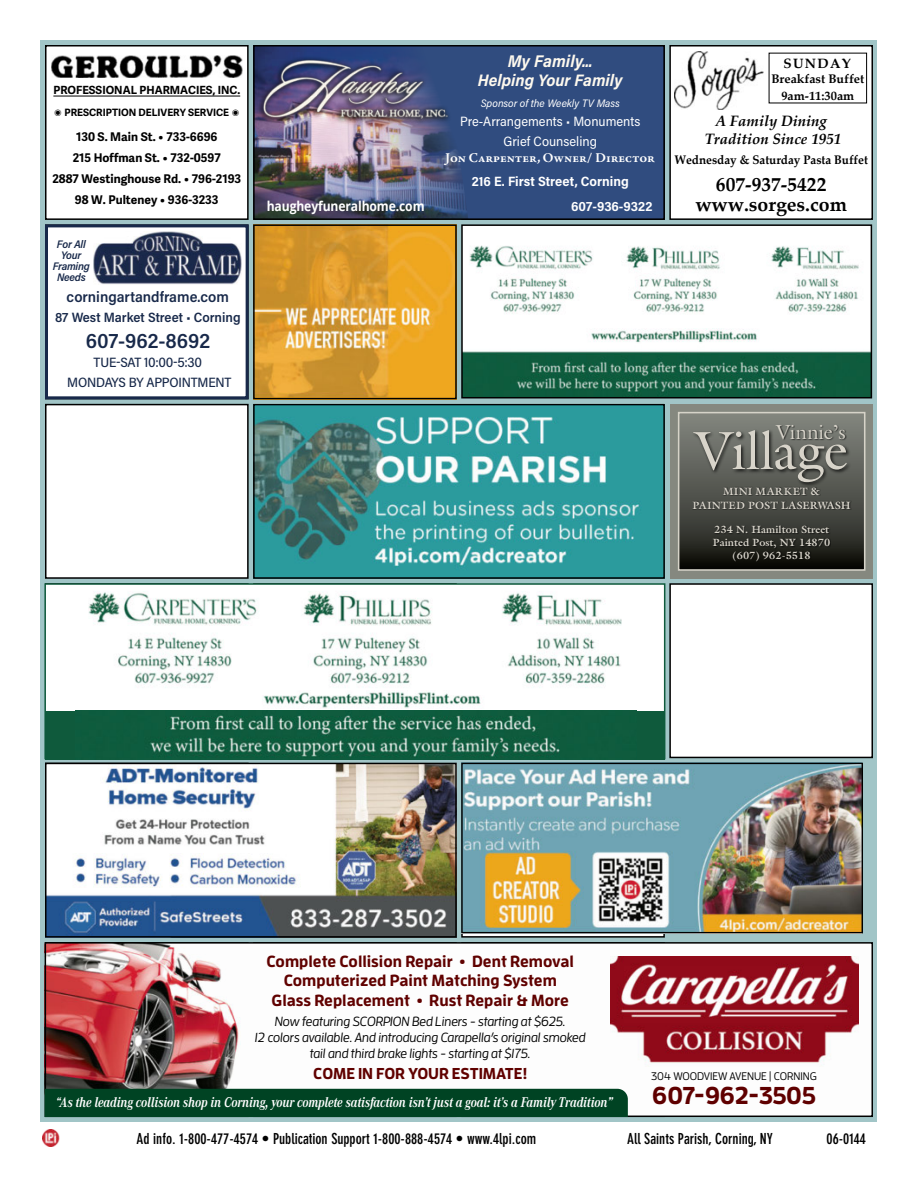
<style>
.page{position:relative;width:918px;height:1188px;background:#fff}
.page>*{position:absolute;margin:0;border:0;box-sizing:border-box;transform-origin:0 0}
.t1{font:54.3px "Galliard";letter-spacing:-.015em;color:#d8d4ca}
.t2{font:700 24.45px "Rrrcym Enzo OT";letter-spacing:-.01em;color:#600100}
.t3{font:600 21px "Acumin Pro Semi Cond";color:#18294a}
.t4{font:20.4px "Galliard";letter-spacing:.01em;color:#d8d4ca}
.t5{font:700 19.5px/20.4px "Palatino Linotype";color:#000;text-align:center}
.t6{font:italic 700 16.95px "Acumin Pro Semi Cond";color:#fef9ee}
.t7{font:italic 700 16.65px "Acumin Pro Semi Cond";color:#fef9ee}
.t8{font:700 16.2px/19.4px "Lrlryx Enzo OT";color:#600100;text-align:center}
.t9{font:700 15.75px "Lrlryx Enzo OT";letter-spacing:-.005em;color:#600100}
.t10{font:700 condensed 15px "DIN Neuzeit Grotesk Std";color:#000}
.t11{font:italic 700 15px/18px "Palatino Linotype";color:#000;text-align:center}
.t12{font:600 15px "Acumin Pro Semi Cond";color:#18294a}
.t13{font:italic 700 14.7px "Corporate A Pro";letter-spacing:-.01em;color:#fff;scale:.83 1}
.t14{font:13.5px/19.4px "Acumin Pro Semi Cond";color:#fff;text-align:center}
.t15{font:500 13.5px/19.5px "Acumin Pro Semi Cond";letter-spacing:-.015em;color:#18294a;text-align:center}
.t16{font:700 13.5px "Acumin Pro Semi Cond";color:#fff}
.t17{font:700 13.5px "Adobe Jenson Pro";color:#fff}
.t18{font:600 13.5px "Acumin Pro Semi Cond";color:#18294a}
.t19{font:700 13.5px "Open Sans";letter-spacing:-.01em;color:#fff;scale:.9 1}
.t20{font:700 13.5px "Palatino Linotype";letter-spacing:.1em;color:#000}
.t21{font:italic 500 13.2px/15.8px "Enzo OT";letter-spacing:-.02em;color:#000;text-align:center}
.t22{font:700 12.45px "Palatino Linotype";color:#000;scale:.94 1}
.t23{font:700 12.45px/16.5px "Palatino Linotype";color:#000;text-align:center}
.t24{font:700 12px/21px "Adelle Sans";color:#000;text-align:center}
.t25{font:700 11.25px "Adelle Sans";color:#000}
.t26{font:500 10.95px "Enzo OT";letter-spacing:-.005em;color:#000}
.t27{font:italic 600 10.95px/10.9px "Acumin Pro Semi Cond";letter-spacing:-.025em;color:#18294a;text-align:center}
.t28{font:italic 10.8px "Acumin Pro Semi Cond";color:#fff}
.t29{font:700 10.65px/14px "Galliard";color:#d8d4ca;text-align:center}
.t30{font:700 10.5px/12.6px "Galliard";color:#d8d4ca;text-align:center}
.t31{font:700 10.2px "Adelle Sans";color:#000}
</style>
<div class="page">
<div style="left:40px;top:40px;width:838px;height:1082px;background:#a1c5c7"></div>
<div style="left:46px;top:405px;width:202px;height:173px;background:#fff"></div>
<div style="left:45px;top:404px;width:204px;height:175px;border:2px solid #000"></div>
<img style="left:256px;top:227px;width:198px;height:169px">
<div style="left:253px;top:224px;width:204px;height:175px;border:2px solid #000"></div>
<img style="left:48px;top:766px;width:406px;height:169px">
<div style="left:45px;top:763px;width:412px;height:175px;border:2px solid #000"></div>
<img style="left:463px;top:765px;width:398px;height:166px">
<div style="left:461px;top:763px;width:402px;height:170px;border:1px solid #000"></div>
<div style="left:670px;top:584px;width:202px;height:173px;background:#fff"></div>
<div style="left:669px;top:583px;width:204px;height:175px;border:2px solid #000"></div>
<img style="left:42px;top:1129px;width:17px;height:17px">
<div style="left:45px;top:224px;width:204px;height:175px;background:#fff;border:3px solid #18294a"></div>
<img style="left:93px;top:232px;width:149px;height:53px">
<div style="left:670px;top:46px;width:202px;height:173px;background:#fff"></div>
<div style="left:669px;top:45px;width:204px;height:175px;border:2px solid #000"></div>
<img style="left:674px;top:51px;width:89px;height:58px">
<div style="left:46px;top:46px;width:202px;height:173px;background:#fff"></div>
<hr style="left:53px;top:96px;width:187px;height:1px;background:#000">
<div style="left:45px;top:45px;width:204px;height:175px;border:2px solid #000"></div>
<img style="left:51px;top:55px;width:192px;height:23px">
<img style="left:464px;top:227px;width:405px;height:168px">
<div style="left:461px;top:224px;width:411px;height:174px;border:2px solid #000"></div>
<div style="left:670px;top:404px;width:203px;height:175px;background:#85887f"></div>
<svg style="left:681px;top:427px;width:181px;height:141px;background:#3d3e39"></svg>
<div style="left:678px;top:412px;width:187px;height:159px;border:2px solid #d6d3c8"></div>
<div style="left:776px;top:425px;width:71px;height:16px;background:#000;opacity:.75"></div>
<div style="left:692px;top:429px;width:160px;height:58px;background:#000;opacity:.75"></div>
<div style="left:723px;top:487px;width:98px;height:9px;background:#000;opacity:.75"></div>
<div style="left:692px;top:501px;width:160px;height:9px;background:#000;opacity:.75"></div>
<div style="left:713px;top:526px;width:118px;height:36px;background:#000;opacity:.75"></div>
<div style="left:254px;top:46px;width:410px;height:173px;background:#304c7f"></div>
<img style="left:256px;top:48px;width:212px;height:169px">
<div style="left:253px;top:45px;width:412px;height:175px;border:2px solid #000"></div>
<img style="left:258px;top:52px;width:198px;height:73px">
<img style="left:256px;top:407px;width:406px;height:169px">
<div style="left:253px;top:404px;width:412px;height:175px;border:2px solid #000"></div>
<div style="left:45px;top:943px;width:827px;height:173px;background:#fdfdfd"></div>
<img style="left:47px;top:944px;width:194px;height:145px">
<div style="left:45px;top:1089px;width:583px;height:28px;background:#004323"></div>
<img style="left:610px;top:956px;width:248px;height:107px">
<div style="left:44px;top:583px;width:621px;height:176px;background:#fff;border:2px solid #0e5a3c"></div>
<div style="left:45px;top:711px;width:620px;height:48px;background:#0f5a3c"></div>
<img style="left:150px;top:715px;width:410px;height:42px">
<img style="left:88px;top:591px;width:534px;height:97px">
<img style="left:262px;top:691px;width:219px;height:17px">
<p class="t25" style="left:53px;top:83px;width:188px">PROFESSIONAL PHARMACIES, INC.</p>
<p class="t31" style="left:54px;top:106px;width:187px">◉ PRESCRIPTION DELIVERY SERVICE ◉</p>
<p class="t24" style="left:52px;top:127px;width:190px">130 S. Main St. • 733-6696<br>215 Hoffman St. • 732-0597<br>2887 Westinghouse Rd. • 796-2193<br>98 W. Pulteney • 936-3233</p>
<p class="t27" style="left:53px;top:238px;width:39px">For All<br>Your<br>Framing<br>Needs</p>
<p class="t12" style="left:67px;top:287px;width:164px">corningartandframe.com</p>
<p class="t18" style="left:55px;top:308px;width:187px">87 West Market Street • Corning</p>
<h3 class="t3" style="left:86px;top:326px;width:126px">607-962-8692</h3>
<p class="t15" style="left:67px;top:352px;width:166px">TUE-SAT 10:00-5:30<br>MONDAYS BY APPOINTMENT</p>
<p class="t6" style="left:508px;top:49px;width:86px">My Family...</p>
<p class="t7" style="left:478px;top:68px;width:146px">Helping Your Family</p>
<p class="t28" style="left:481px;top:96px;width:141px">Sponsor of the Weekly TV Mass</p>
<p class="t14" style="left:460px;top:111px;width:182px">Pre-Arrangements • Monuments<br>Grief Counseling</p>
<p class="t17" style="left:446px;top:150px;width:211px">Jon Carpenter, Owner/ Director</p>
<p class="t16" style="left:472px;top:172px;width:159px">216 E. First Street, Corning</p>
<p class="t19" style="left:267px;top:196px;width:177px">haugheyfuneralhome.com</p>
<p class="t16" style="left:571px;top:197px;width:83px">607-936-9322</p>
<p class="t20" style="left:784px;top:53px;width:69px">SUNDAY</p>
<p class="t23" style="left:771px;top:71px;width:94px">Breakfast Buffet<br>9am-11:30am</p>
<p class="t11" style="left:705px;top:111px;width:138px">A Family Dining<br>Tradition Since 1951</p>
<p class="t22" style="left:674px;top:151px;width:207px">Wednesday &amp; Saturday Pasta Buffet</p>
<h3 class="t5" style="left:695px;top:173px;width:153px">607-937-5422 www.sorges.com</h3>
<h3 class="t4" style="left:776px;top:419px;width:71px">Vinnie’s</h3>
<h1 class="t1" style="left:695px;top:416px;width:155px">Village</h1>
<p class="t29" style="left:692px;top:484px;width:160px">MINI MARKET &amp;<br>PAINTED POST LASERWASH</p>
<p class="t30" style="left:713px;top:523px;width:119px">234 N. Hamilton Street<br>Painted Post, NY 14870 (607) 962-5518</p>
<p class="t8" style="left:267px;top:951px;width:309px">Complete Collision Repair • Dent Removal<br>Computerized Paint Matching System<br>Glass Replacement • Rust Repair &amp; More</p>
<p class="t21" style="left:255px;top:1014px;width:332px">Now featuring SCORPION Bed Liners - starting at $625.<br>12 colors available. And introducing Carapella’s original smoked tail and third brake lights - starting at $175.</p>
<p class="t9" style="left:313px;top:1063px;width:216px">COME IN FOR YOUR ESTIMATE!</p>
<p class="t13" style="left:56px;top:1092px;width:672px">“As the leading collision shop in Corning, your complete satisfaction isn’t just a goal: it’s a Family Tradition”</p>
<p class="t26" style="left:651px;top:1069px;width:167px">304 WOODVIEW AVENUE | CORNING</p>
<h2 class="t2" style="left:652px;top:1080px;width:165px">607-962-3505</h2>
<p class="t10" style="left:137px;top:1130px;width:401px">Ad info. 1-800-477-4574 • Publication Support 1-800-888-4574 • www.4lpi.com</p>
<p class="t10" style="left:627px;top:1130px;width:147px">All Saints Parish, Corning, NY</p>
<p class="t10" style="left:827px;top:1130px;width:41px">06-0144</p>
</div>
